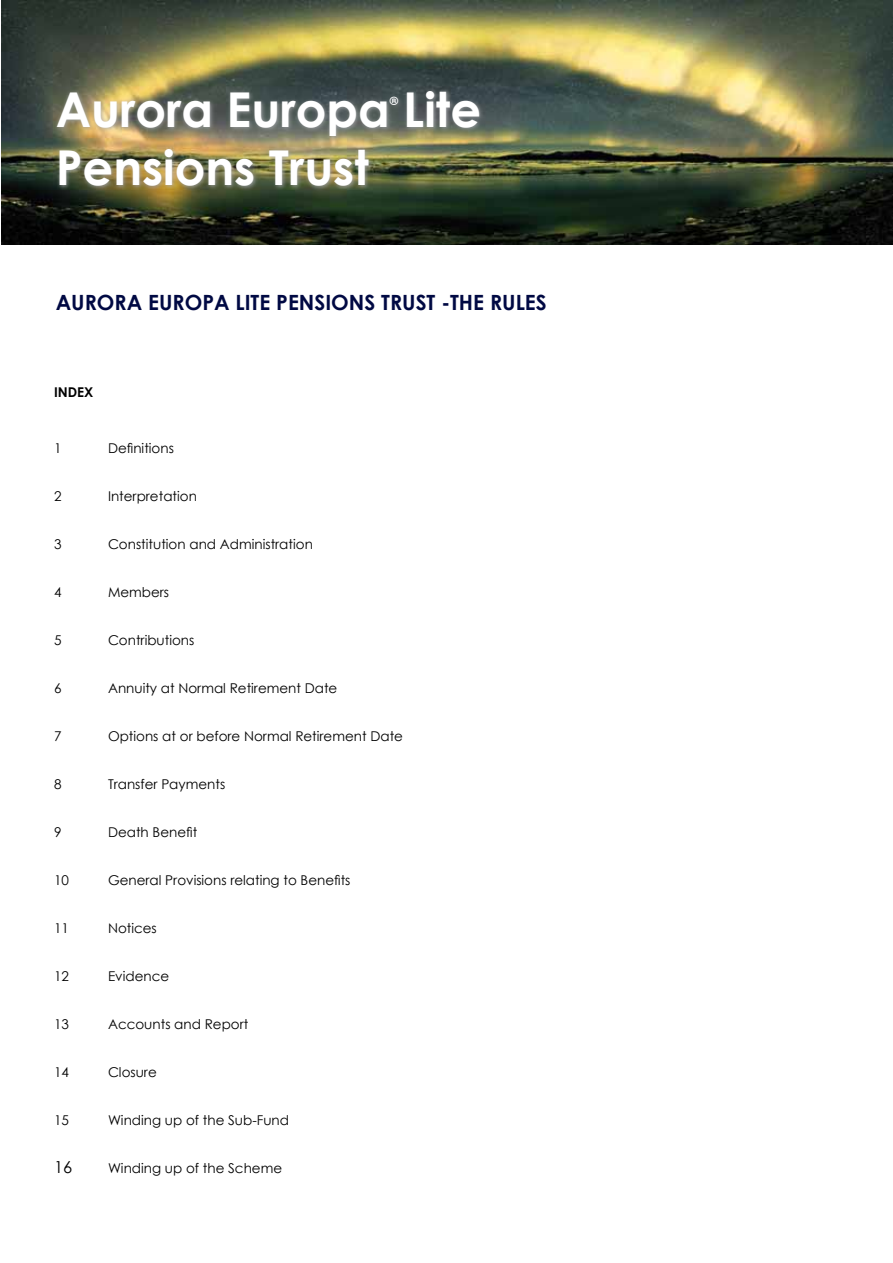
<style>
.page{position:relative;width:893px;height:1263px;background:#fff}
.page>*{position:absolute;margin:0;border:0;box-sizing:border-box;transform-origin:0 0}
.t1{font:700 48px/57.6px "Century Gothic";color:#fff}
.t2{font:700 21px "Century Gothic";color:#000943}
.t3{font:16.5px "Century Gothic";color:#000}
.t4{font:13.5px "Century Gothic";color:#000}
.t5{font:700 13.5px "Century Gothic";color:#000}
.t6{font:700 11.4px "Century Gothic";color:#fff}
</style>
<div class="page">
<img style="left:2px;top:0;width:891px;height:244px">
<div style="left:54px;top:88px;width:430px;height:103px;background:#a3a5a8;opacity:.85"></div>
<div style="left:387px;top:94px;width:17px;height:17px;background:#848688;opacity:.85"></div>
<h1 class="t1" style="left:56px;top:79px;width:427px">Aurora Europa Lite<br>Pensions Trust</h1>
<p class="t6" style="left:390px;top:93px;width:10px">®</p>
<h2 class="t2" style="left:56px;top:286px;width:492px">AURORA EUROPA LITE PENSIONS TRUST -THE RULES</h2>
<p class="t5" style="left:54px;top:382px;width:41px">INDEX</p>
<p class="t4" style="left:54px;top:439px;width:9px">1</p>
<p class="t4" style="left:108px;top:439px;width:67px">Definitions</p>
<p class="t4" style="left:54px;top:487px;width:9px">2</p>
<p class="t4" style="left:108px;top:487px;width:90px">Interpretation</p>
<p class="t4" style="left:54px;top:535px;width:9px">3</p>
<p class="t4" style="left:108px;top:535px;width:206px">Constitution and Administration</p>
<p class="t4" style="left:54px;top:583px;width:9px">4</p>
<p class="t4" style="left:108px;top:583px;width:63px">Members</p>
<p class="t4" style="left:54px;top:631px;width:9px">5</p>
<p class="t4" style="left:108px;top:631px;width:88px">Contributions</p>
<p class="t4" style="left:54px;top:679px;width:9px">6</p>
<p class="t4" style="left:108px;top:679px;width:231px">Annuity at Normal Retirement Date</p>
<p class="t4" style="left:54px;top:727px;width:9px">7</p>
<p class="t4" style="left:108px;top:727px;width:297px">Options at or before Normal Retirement Date</p>
<p class="t4" style="left:54px;top:775px;width:9px">8</p>
<p class="t4" style="left:108px;top:775px;width:119px">Transfer Payments</p>
<p class="t4" style="left:54px;top:823px;width:9px">9</p>
<p class="t4" style="left:108px;top:823px;width:91px">Death Benefit</p>
<p class="t4" style="left:54px;top:871px;width:16px">10</p>
<p class="t4" style="left:108px;top:871px;width:244px">General Provisions relating to Benefits</p>
<p class="t4" style="left:54px;top:919px;width:16px">11</p>
<p class="t4" style="left:108px;top:919px;width:50px">Notices</p>
<p class="t4" style="left:54px;top:967px;width:16px">12</p>
<p class="t4" style="left:108px;top:967px;width:63px">Evidence</p>
<p class="t4" style="left:54px;top:1015px;width:16px">13</p>
<p class="t4" style="left:108px;top:1015px;width:142px">Accounts and Report</p>
<p class="t4" style="left:54px;top:1063px;width:16px">14</p>
<p class="t4" style="left:108px;top:1063px;width:50px">Closure</p>
<p class="t4" style="left:54px;top:1111px;width:16px">15</p>
<p class="t4" style="left:108px;top:1111px;width:183px">Winding up of the Sub-Fund</p>
<p class="t3" style="left:54px;top:1156px;width:20px">16</p>
<p class="t4" style="left:108px;top:1159px;width:176px">Winding up of the Scheme</p>
</div>
